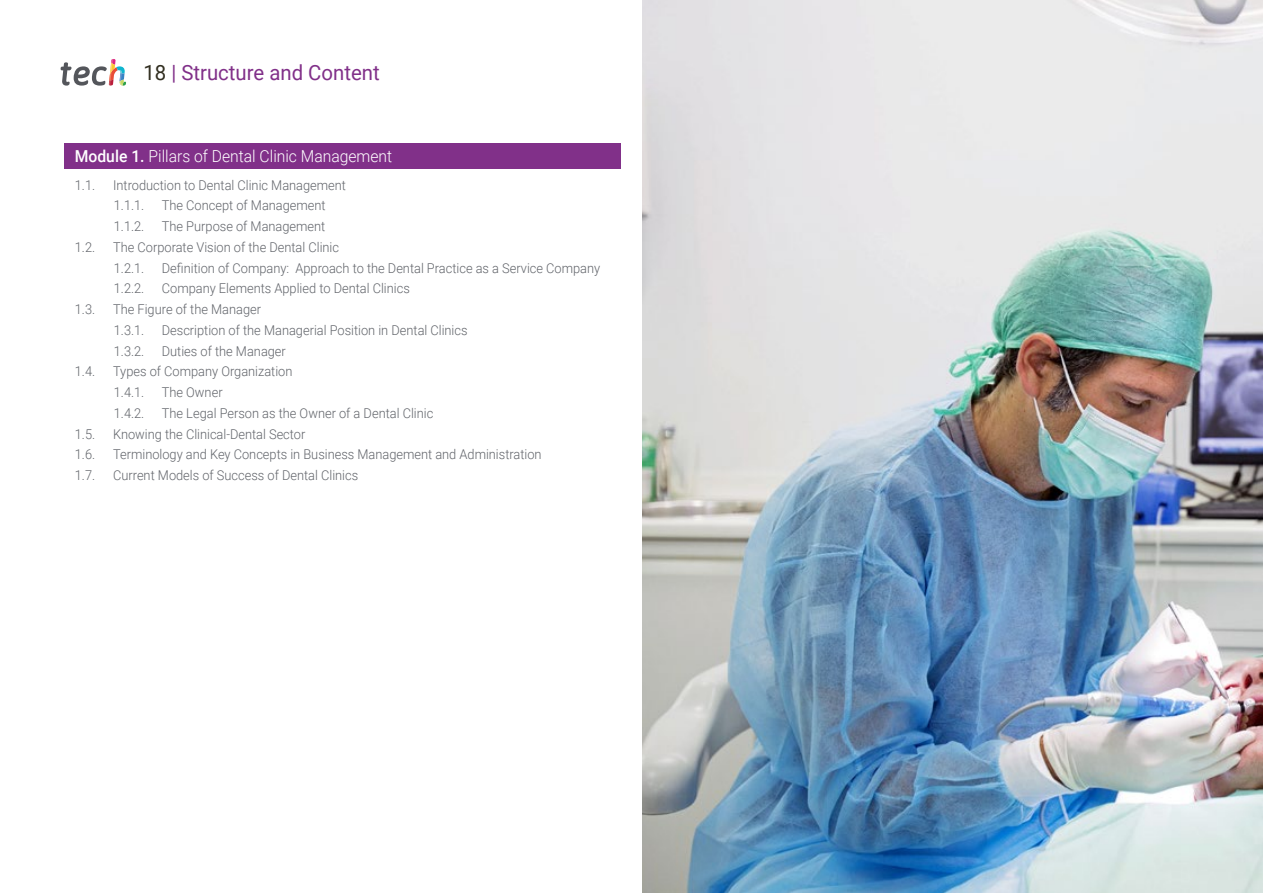
<style>
.page{position:relative;width:1263px;height:893px;background:#fff}
.page>*{position:absolute;margin:0;border:0;box-sizing:border-box;transform-origin:0 0}
.t1{font:21px "Roboto";color:#813089}
.t2{font:300 16.5px "Roboto";color:#fff;scale:.95 1}
.t3{font:300 13.5px/20.7px "Roboto";color:#61646a;scale:.95 1}
.s1{color:#312e20}
.s2{font-weight:500}
</style>
<div class="page">
<div style="left:64px;top:144px;width:557px;height:25px;background:#813089"></div>
<img style="left:642px;top:0;width:621px;height:893px">
<svg style="left:61px;top:59px;width:65px;height:27px"></svg>
<h1 class="t1" style="left:144px;top:57px;width:238px"><span class="s1">18</span> | Structure and Content</h1>
<p class="t2" style="left:75px;top:145px;width:336px"><span class="s2">Module 1.</span> Pillars of Dental Clinic Management</p>
<p class="t3" style="left:75px;top:174px;width:23px">1.1.</p>
<p class="t3" style="left:113px;top:174px;width:247px">Introduction to Dental Clinic Management<br>1.1.1.</p>
<p class="t3" style="left:162px;top:195px;width:174px">The Concept of Management</p>
<p class="t3" style="left:114px;top:215px;width:34px">1.1.2.</p>
<p class="t3" style="left:162px;top:215px;width:174px">The Purpose of Management</p>
<p class="t3" style="left:75px;top:236px;width:23px">1.2.</p>
<p class="t3" style="left:113px;top:236px;width:239px">The Corporate Vision of the Dental Clinic<br>1.2.1.</p>
<p class="t3" style="left:162px;top:257px;width:463px">Definition of Company: Approach to the Dental Practice as a Service Company</p>
<p class="t3" style="left:114px;top:278px;width:34px">1.2.2.</p>
<p class="t3" style="left:162px;top:278px;width:262px">Company Elements Applied to Dental Clinics</p>
<p class="t3" style="left:75px;top:298px;width:23px">1.3.</p>
<p class="t3" style="left:113px;top:298px;width:157px">The Figure of the Manager<br>1.3.1.</p>
<p class="t3" style="left:162px;top:319px;width:323px">Description of the Managerial Position in Dental Clinics</p>
<p class="t3" style="left:114px;top:340px;width:34px">1.3.2.</p>
<p class="t3" style="left:162px;top:340px;width:132px">Duties of the Manager</p>
<p class="t3" style="left:75px;top:361px;width:23px">1.4.</p>
<p class="t3" style="left:113px;top:361px;width:190px">Types of Company Organization<br>1.4.1.</p>
<p class="t3" style="left:162px;top:381px;width:65px">The Owner</p>
<p class="t3" style="left:114px;top:402px;width:34px">1.4.2.</p>
<p class="t3" style="left:162px;top:402px;width:287px">The Legal Person as the Owner of a Dental Clinic</p>
<p class="t3" style="left:75px;top:423px;width:23px">1.5.</p>
<p class="t3" style="left:113px;top:423px;width:204px">Knowing the Clinical-Dental Sector</p>
<p class="t3" style="left:75px;top:444px;width:23px">1.6.</p>
<p class="t3" style="left:113px;top:444px;width:452px">Terminology and Key Concepts in Business Management and Administration</p>
<p class="t3" style="left:75px;top:464px;width:23px">1.7.</p>
<p class="t3" style="left:113px;top:464px;width:260px">Current Models of Success of Dental Clinics</p>
</div>
